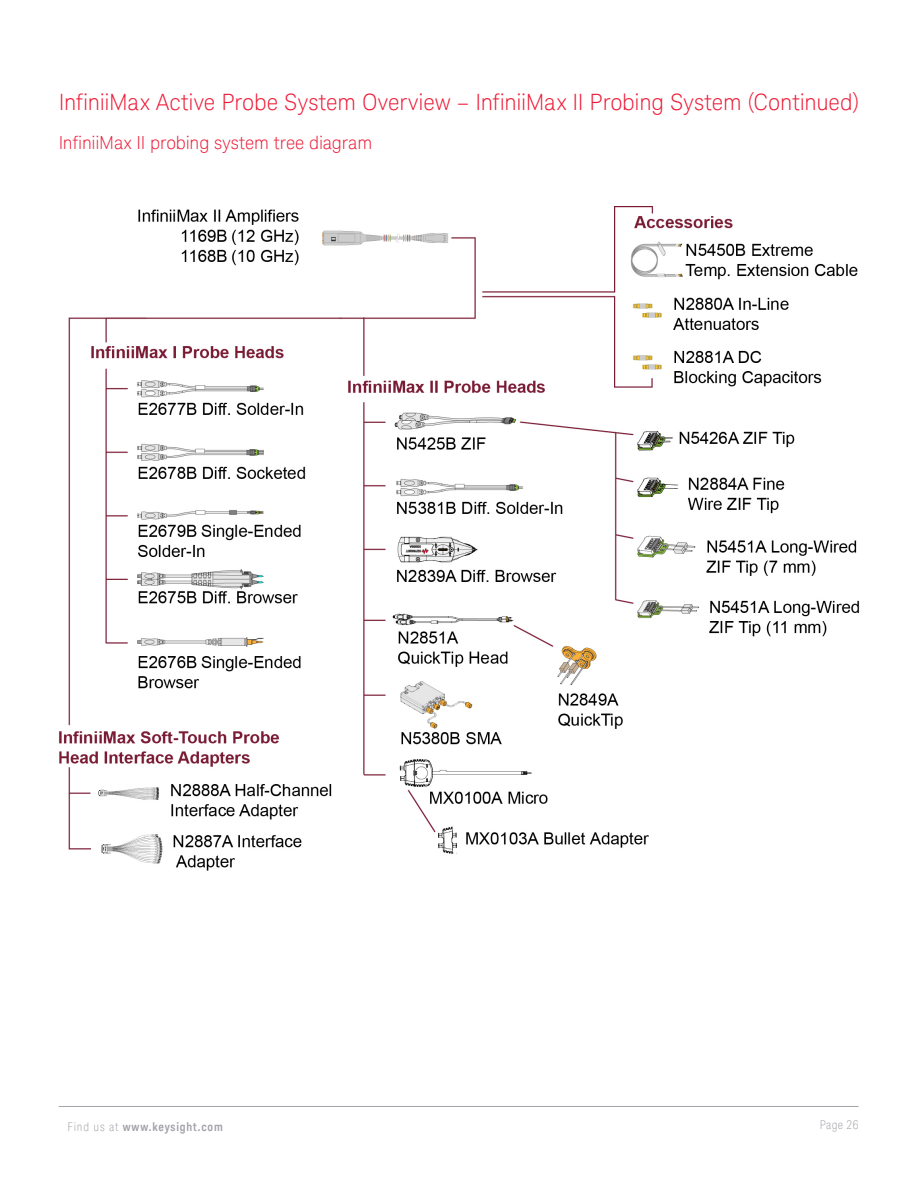
<style>
.page{position:relative;width:918px;height:1188px;background:#fff}
.page>*{position:absolute;margin:0;border:0;box-sizing:border-box;transform-origin:0 0}
.K_Heading_1{font:300 22.5px "Keysight Sans";letter-spacing:-.005em;color:#ed1a36}
.K_Heading_2{font:300 18px "Keysight Sans";letter-spacing:-.01em;color:#ed1a36}
.t1{font:700 12px "Keysight Sans Condensed";letter-spacing:.07em;color:#a4a1a9}
.t2{font:300 condensed 12px "Keysight Sans";letter-spacing:.03em;color:#a4a1a9}
.s1{font-family:"Keysight Sans";font-weight:300;font-stretch:condensed}
</style>
<div class="page">
<hr style="left:59px;top:1106px;width:799px;height:1px;background:#a4a1a9">
<img style="left:59px;top:206px;width:800px;height:665px">
<p class="K_Heading_1" style="left:59px;top:89px;width:802px">InfiniiMax Active Probe System Overview – InfiniiMax II Probing System (Continued)</p>
<p class="K_Heading_2" style="left:59px;top:132px;width:315px">InfiniiMax II probing system tree diagram</p>
<p class="t1" style="left:67px;top:1119px;width:157px"><span class="s1">Find us at</span> www.keysight.com</p>
<p class="t2" style="left:820px;top:1117px;width:40px">Page 26</p>
</div>
